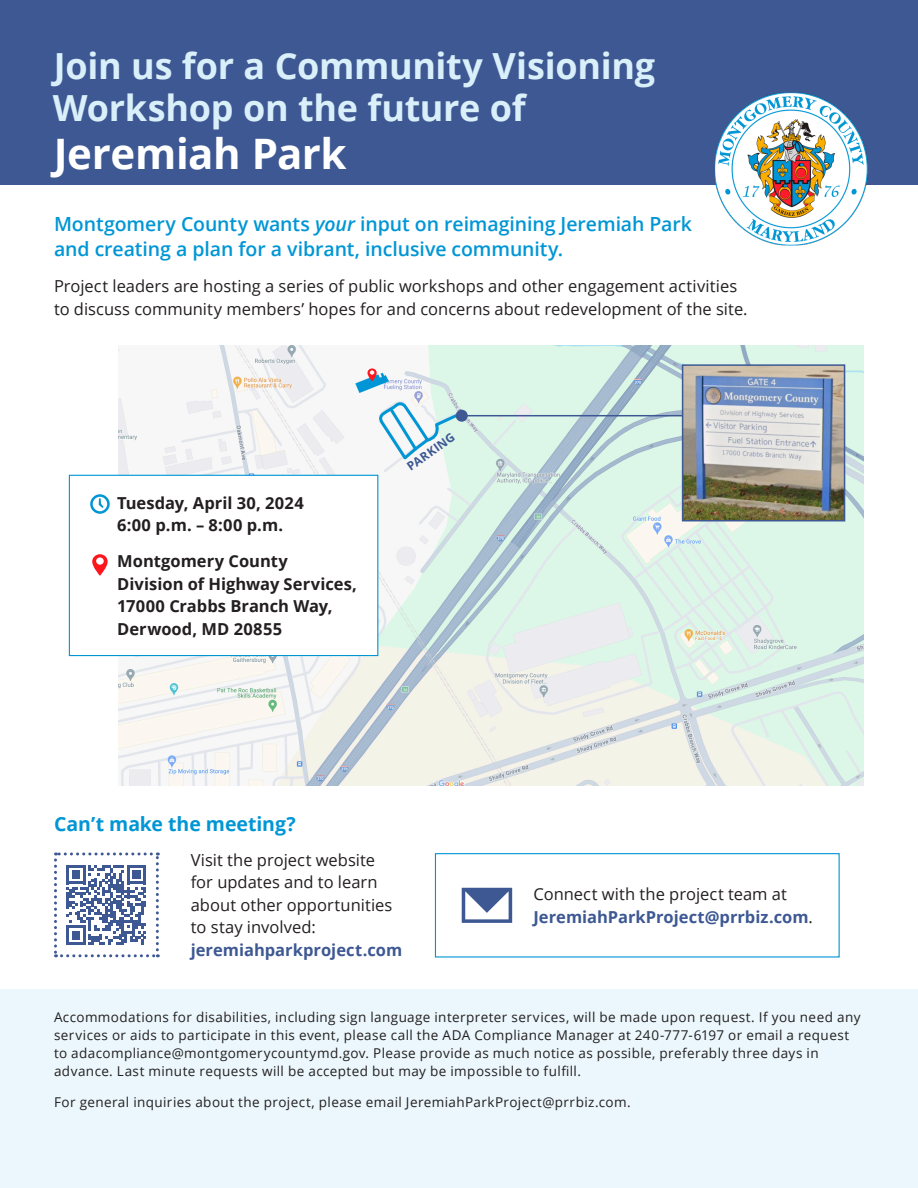
<style>
.page{position:relative;width:918px;height:1188px;background:#fff}
.page>*{position:absolute;margin:0;border:0;box-sizing:border-box;transform-origin:0 0}
.t1{font:700 42px "Open Sans";letter-spacing:-.01em;color:#fff}
.t2{font:700 36px/42px "Open Sans";letter-spacing:-.005em;color:#d9eff9}
.t3{font:600 19.5px/25.5px "Open Sans";letter-spacing:-.005em;color:#0096d5}
.t4{font:700 19.5px "Open Sans";letter-spacing:-.005em;color:#0096d5}
.t5{font:16.5px/22.5px "Open Sans";color:#231f20}
.t6{font:700 16.5px/22.5px "Open Sans";letter-spacing:.005em;color:#231f20}
.t7{font:700 16.5px/22.5px "Open Sans";color:#3d5893}
.t8{font:13.5px/18px "Open Sans";letter-spacing:.03em;color:#231f20}
.t9{font:700 12px "Open Sans";color:#3d5893}
.s1{font-style:italic}
.s2{font-weight:700;color:#3d5893}
.s3{font-weight:400;color:#231f20}
</style>
<div class="page">
<div style="left:0;top:0;width:918px;height:185px;background:#3d5893"></div>
<img style="left:715px;top:93px;width:153px;height:153px">
<img style="left:119px;top:346px;width:745px;height:439px">
<svg style="left:68px;top:474px;width:311px;height:183px"></svg>
<svg style="left:90px;top:494px;width:20px;height:20px"></svg>
<svg style="left:92px;top:554px;width:16px;height:22px"></svg>
<div style="left:0;top:989px;width:918px;height:199px;background:#ebf7fc"></div>
<svg style="left:54px;top:852px;width:105px;height:105px"></svg>
<svg style="left:462px;top:888px;width:50px;height:35px"></svg>
<div style="left:435px;top:853px;width:405px;height:105px;border:1px solid #0096d5"></div>
<svg style="left:377px;top:399px;width:87px;height:63px"></svg>
<hr style="left:462px;top:415px;width:223px;height:1px;background:#3d5893">
<div style="left:456px;top:410px;width:12px;height:12px;background:#3d5893;border-radius:50%"></div>
<img style="left:681px;top:364px;width:165px;height:158px">
<svg style="left:355px;top:368px;width:34px;height:25px"></svg>
<p class="t2" style="left:53px;top:44px;width:604px">Join us for a Community Visioning<br>Workshop on the future of</p>
<p class="t1" style="left:54px;top:124px;width:294px">Jeremiah Park</p>
<p class="t3" style="left:54px;top:211px;width:639px">Montgomery County wants <span class="s1">your</span> input on reimagining Jeremiah Park and creating a plan for a vibrant, inclusive community.</p>
<p class="t5" style="left:54px;top:275px;width:695px">Project leaders are hosting a series of public workshops and other engagement activities to discuss community members’ hopes for and concerns about redevelopment of the site.</p>
<p class="t6" style="left:117px;top:491px;width:188px">Tuesday, April 30, 2024<br>6:00 p.m. – 8:00 p.m.</p>
<p class="t6" style="left:117px;top:550px;width:241px">Montgomery County<br>Division of Highway Services,<br>17000 Crabbs Branch Way,<br>Derwood, MD 20855</p>
<p class="t9" style="left:403px;top:461px;width:57px;rotate:-35deg">PARKING</p>
<p class="t4" style="left:54px;top:811px;width:243px">Can’t make the meeting?</p>
<p class="t5" style="left:191px;top:848px;width:213px">Visit the project website<br>for updates and to learn about other opportunities to stay involved: <span class="s2">jeremiahparkproject.com</span></p>
<p class="t7" style="left:533px;top:883px;width:281px"><span class="s3">Connect with the project team at<br></span>JeremiahParkProject@prrbiz.com<span class="s3">.</span></p>
<p class="t8" style="left:54px;top:1007px;width:808px">Accommodations for disabilities, including sign language interpreter services, will be made upon request. If you need any services or aids to participate in this event, please call the ADA Compliance Manager at 240-777-6197 or email a request to adacompliance@montgomerycountymd.gov. Please provide as much notice as possible, preferably three days in advance. Last minute requests will be accepted but may be impossible to fulfill.</p>
<p class="t8" style="left:54px;top:1093px;width:578px">For general inquiries about the project, please email JeremiahParkProject@prrbiz.com.</p>
</div>
